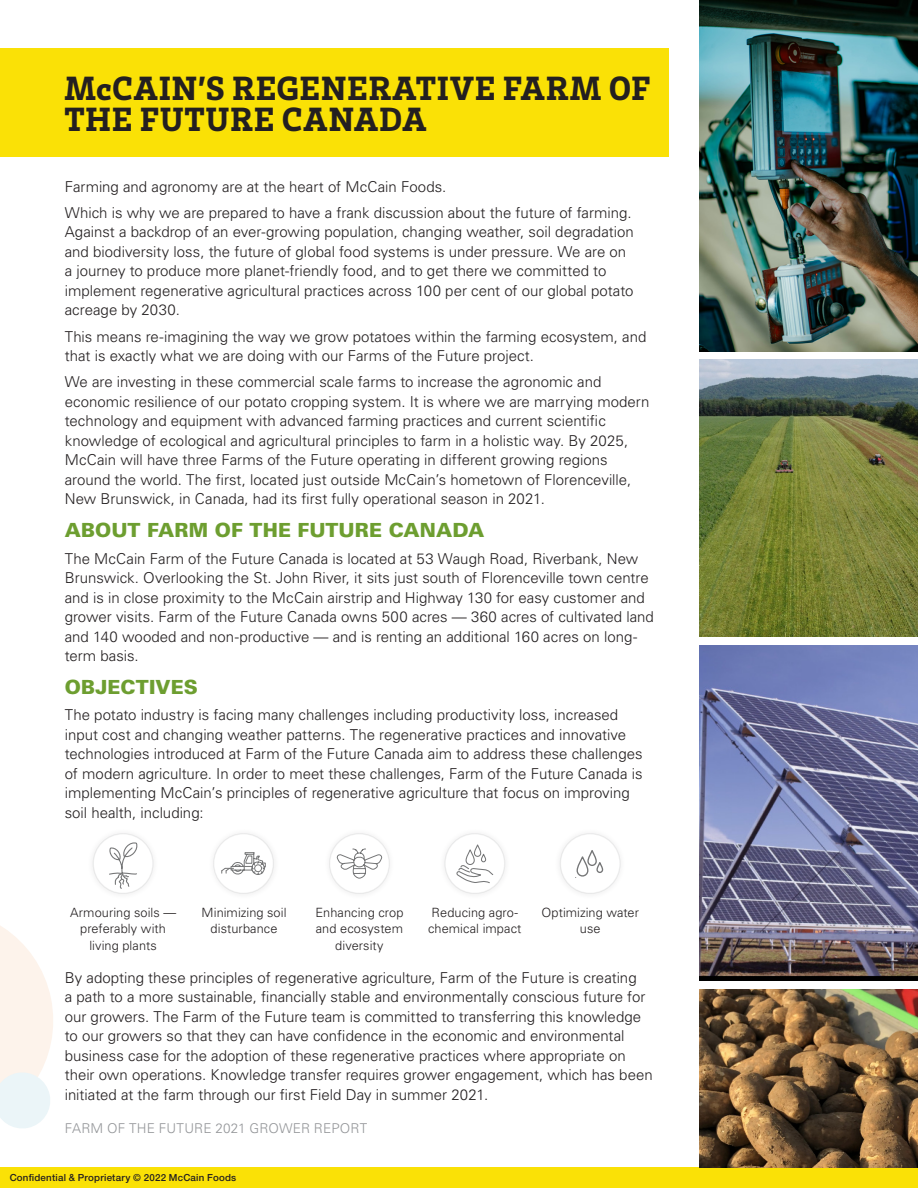
<style>
.page{position:relative;width:918px;height:1188px;background:#fff}
.page>*{position:absolute;margin:0;border:0;box-sizing:border-box;transform-origin:0 0}
.Section_Title{font:900 34.5px/31.5px "Brix Slab";letter-spacing:.02em;color:#231f20}
.Subtitle{font:900 19.5px "Univers LT Std";color:#6d9e30}
.Body{font:300 15px/19.5px "Univers LT Std";color:#231f20}
.t1{font:300 13.5px "Univers LT Std";letter-spacing:.01em;color:#939598}
.Body-2{font:300 12.75px/16.5px "Univers LT Std";letter-spacing:.005em;color:#231f20;text-align:center}
.t2{font:500 9.75px "Helvetica Neue LT Std";letter-spacing:.025em;color:#231f20}
</style>
<div class="page">
<div style="left:0;top:1167px;width:918px;height:21px;background:#fae106"></div>
<svg style="left:0;top:926px;width:53px;height:202px"></svg>
<div style="left:0;top:49px;width:669px;height:108px;background:#fae106"></div>
<img style="left:699px;top:645px;width:219px;height:336px">
<img style="left:699px;top:0;width:219px;height:351px">
<img style="left:699px;top:360px;width:219px;height:276px">
<img style="left:699px;top:989px;width:219px;height:178px">
<div style="left:207px;top:828px;width:73px;height:72px;background:#231f20;opacity:.1"></div>
<div style="left:214px;top:834px;width:59px;height:59px;background:#fff;border-radius:50%"></div>
<div style="left:213px;top:833px;width:61px;height:61px;border:1px solid #757677;border-radius:50%"></div>
<svg style="left:221px;top:852px;width:45px;height:23px"></svg>
<div style="left:323px;top:828px;width:73px;height:72px;background:#231f20;opacity:.1"></div>
<div style="left:330px;top:834px;width:59px;height:59px;background:#fff;border-radius:50%"></div>
<div style="left:329px;top:833px;width:61px;height:61px;border:1px solid #757677;border-radius:50%"></div>
<svg style="left:337px;top:849px;width:45px;height:30px"></svg>
<div style="left:560px;top:833px;width:61px;height:61px;border:1px solid #757677;border-radius:50%"></div>
<div style="left:577px;top:856px;width:11px;height:21px;border:1px solid #757677;border-radius:5px"></div>
<div style="left:596px;top:862px;width:7px;height:11px;border:1px solid #757677;border-radius:3px"></div>
<div style="left:587px;top:850px;width:10px;height:16px;border:1px solid #757677;border-radius:4px"></div>
<div style="left:444px;top:833px;width:61px;height:61px;border:1px solid #757677;border-radius:50%"></div>
<svg style="left:456px;top:865px;width:37px;height:18px"></svg>
<div style="left:466px;top:849px;width:9px;height:16px;border:1px solid #757677;border-radius:4px"></div>
<div style="left:481px;top:854px;width:5px;height:8px;border:1px solid #757677;border-radius:2px"></div>
<div style="left:474px;top:844px;width:7px;height:13px;border:1px solid #757677;border-radius:3px"></div>
<svg style="left:109px;top:842px;width:28px;height:47px"></svg>
<div style="left:93px;top:833px;width:61px;height:61px;border:1px solid #757677;border-radius:50%"></div>
<p class="Section_Title" style="left:64px;top:70px;width:588px">McCAIN’S REGENERATIVE FARM OF<br>THE FUTURE CANADA</p>
<p class="Body" style="left:65px;top:177px;width:383px">Farming and agronomy are at the heart of McCain Foods.</p>
<p class="Body" style="left:65px;top:203px;width:571px">Which is why we are prepared to have a frank discussion about the future of farming.<br>Against a backdrop of an ever-growing population, changing weather, soil degradation and biodiversity loss, the future of global food systems is under pressure. We are on a journey to produce more planet-friendly food, and to get there we committed to implement regenerative agricultural practices across 100 per cent of our global potato acreage by 2030.</p>
<p class="Body" style="left:65px;top:327px;width:583px">This means re-imagining the way we grow potatoes within the farming ecosystem, and that is exactly what we are doing with our Farms of the Future project.</p>
<p class="Body" style="left:65px;top:372px;width:586px">We are investing in these commercial scale farms to increase the agronomic and economic resilience of our potato cropping system. It is where we are marrying modern technology and equipment with advanced farming practices and current scientific knowledge of ecological and agricultural principles to farm in a holistic way. By 2025, McCain will have three Farms of the Future operating in different growing regions around the world. The first, located just outside McCain’s hometown of Florenceville, New Brunswick, in Canada, had its first fully operational season in 2021.</p>
<p class="Subtitle" style="left:65px;top:518px;width:421px">ABOUT FARM OF THE FUTURE CANADA</p>
<p class="Body" style="left:65px;top:549px;width:591px">The McCain Farm of the Future Canada is located at 53 Waugh Road, Riverbank, New Brunswick. Overlooking the St. John River, it sits just south of Florenceville town centre and is in close proximity to the McCain airstrip and Highway 130 for easy customer and grower visits. Farm of the Future Canada owns 500 acres — 360 acres of cultivated land and 140 wooded and non-productive — and is renting an additional 160 acres on long&shy;term basis.</p>
<p class="Subtitle" style="left:65px;top:675px;width:135px">OBJECTIVES</p>
<p class="Body" style="left:65px;top:705px;width:579px">The potato industry is facing many challenges including productivity loss, increased input cost and changing weather patterns. The regenerative practices and innovative technologies introduced at Farm of the Future Canada aim to address these challenges of modern agriculture. In order to meet these challenges, Farm of the Future Canada is implementing McCain’s principles of regenerative agriculture that focus on improving soil health, including:</p>
<p class="Body-2" style="left:70px;top:904px;width:108px">Armouring soils — preferably with living plants</p>
<p class="Body-2" style="left:202px;top:904px;width:86px">Minimizing soil disturbance</p>
<p class="Body-2" style="left:315px;top:904px;width:89px">Enhancing crop and ecosystem diversity</p>
<p class="Body-2" style="left:428px;top:904px;width:95px;text-align:left">Reducing agro&shy;chemical impact</p>
<p class="Body-2" style="left:541px;top:904px;width:99px">Optimizing water use</p>
<p class="Body" style="left:65px;top:968px;width:589px">By adopting these principles of regenerative agriculture, Farm of the Future is creating<br>a path to a more sustainable, financially stable and environmentally conscious future for our growers. The Farm of the Future team is committed to transferring this knowledge to our growers so that they can have confidence in the economic and environmental business case for the adoption of these regenerative practices where appropriate on their own operations. Knowledge transfer requires grower engagement, which has been initiated at the farm through our first Field Day in summer 2021.</p>
<p class="t1" style="left:65px;top:1120px;width:304px">FARM OF THE FUTURE 2021 GROWER REPORT</p>
<p class="t2" style="left:10px;top:1171px;width:228px">Confidential &amp; Proprietary © 2022 McCain Foods</p>
</div>
